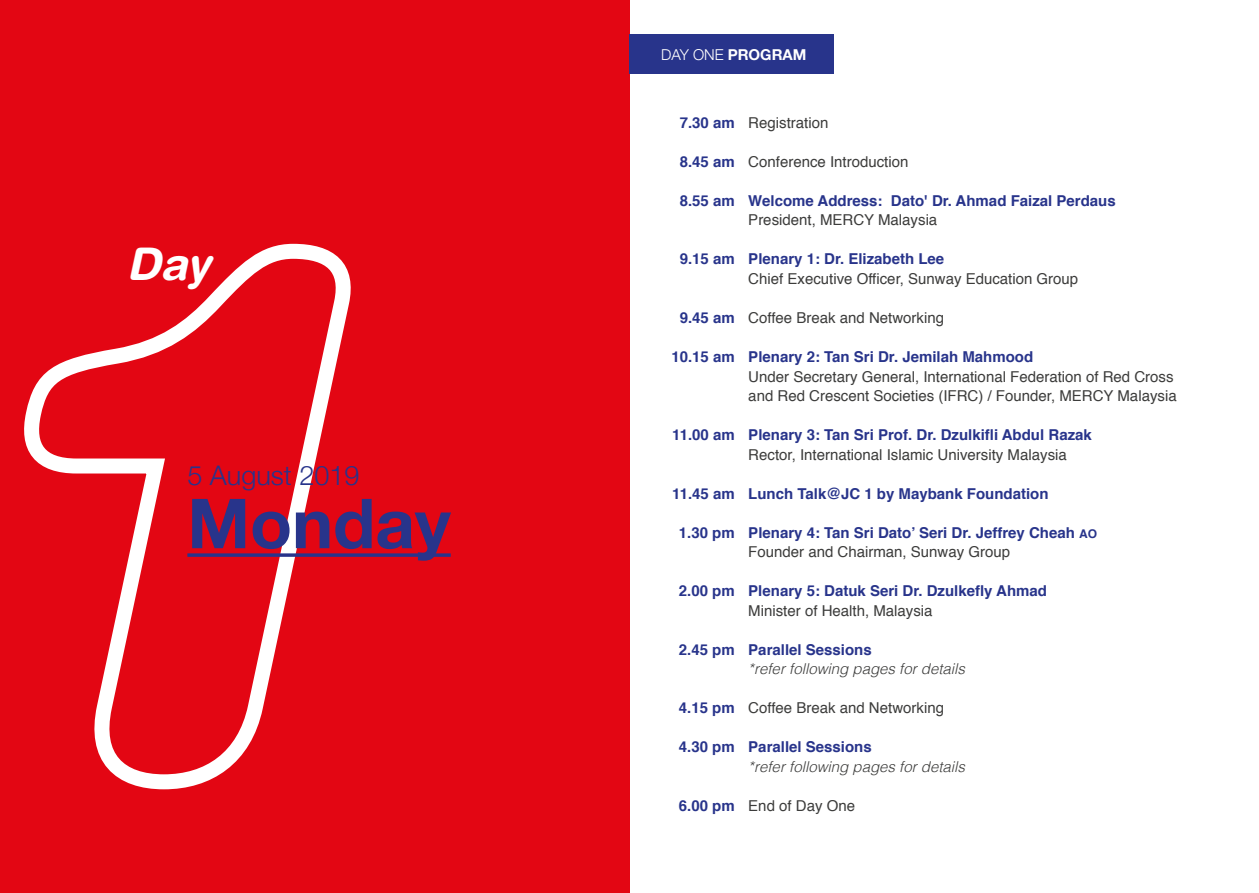
<style>
.page{position:relative;width:1259px;height:893px;background:#fff}
.page>*{position:absolute;margin:0;border:0;box-sizing:border-box;transform-origin:0 0}
.t1{font:700 69px "Helvetica Neue";color:#28348b}
.t2{font:italic 700 45px "Helvetica Rounded";color:#fff}
.t3{font:300 27px "Helvetica Neue";color:#28348b}
.t4{font:700 15px/19.5px "Helvetica";color:#28348b}
.t5{font:15px/19.5px "Helvetica";color:#3c3c3b}
.t6{font:italic 300 15px "Helvetica";color:#3c3c3b}
.t7{font:700 15px "Helvetica Neue";color:#fff}
.s1{font-weight:300}
.s2{font-size:12px}
.s3{font-weight:400;color:#3c3c3b}
</style>
<div class="page">
<div style="left:0;top:0;width:629px;height:893px;background:#e30613"></div>
<svg style="left:25px;top:243px;width:324px;height:547px"></svg>
<svg style="left:187px;top:553px;width:264px;height:4px"></svg>
<div style="left:629px;top:34px;width:205px;height:39px;background:#28348b"></div>
<h2 class="t2" style="left:126px;top:237px;width:85px">Day</h2>
<h3 class="t3" style="left:187px;top:454px;width:174px">5 August 2019</h3>
<h1 class="t1" style="left:187px;top:469px;width:265px">Monday</h1>
<p class="t7" style="left:661px;top:43px;width:147px"><span class="s1">DAY ONE</span> PROGRAM</p>
<p class="t4" style="left:680px;top:113px;width:57px">7.30 am</p>
<p class="t4" style="left:680px;top:152px;width:57px">8.45 am</p>
<p class="t4" style="left:680px;top:191px;width:57px">8.55 am</p>
<p class="t4" style="left:680px;top:250px;width:57px">9.15 am</p>
<p class="t4" style="left:680px;top:308px;width:57px">9.45 am</p>
<p class="t4" style="left:671px;top:347px;width:65px">10.15 am</p>
<p class="t4" style="left:672px;top:425px;width:64px">11.00 am</p>
<p class="t4" style="left:672px;top:484px;width:64px">11.45 am</p>
<p class="t4" style="left:679px;top:523px;width:57px">1.30 pm</p>
<p class="t4" style="left:679px;top:581px;width:57px">2.00 pm</p>
<p class="t4" style="left:679px;top:640px;width:57px">2.45 pm</p>
<p class="t4" style="left:679px;top:698px;width:57px">4.15 pm</p>
<p class="t4" style="left:679px;top:737px;width:57px">4.30 pm</p>
<p class="t4" style="left:679px;top:796px;width:57px">6.00 pm</p>
<p class="t5" style="left:748px;top:113px;width:82px">Registration</p>
<p class="t5" style="left:748px;top:152px;width:162px">Conference Introduction</p>
<p class="t4" style="left:748px;top:191px;width:369px">Welcome Address: Dato' Dr. Ahmad Faizal Perdaus</p>
<p class="t5" style="left:748px;top:211px;width:190px">President, MERCY Malaysia</p>
<p class="t4" style="left:748px;top:250px;width:197px">Plenary 1: Dr. Elizabeth Lee</p>
<p class="t5" style="left:748px;top:269px;width:331px">Chief Executive Officer, Sunway Education Group</p>
<p class="t5" style="left:748px;top:308px;width:197px">Coffee Break and Networking</p>
<p class="t4" style="left:748px;top:347px;width:286px">Plenary 2: Tan Sri Dr. Jemilah Mahmood</p>
<p class="t5" style="left:748px;top:367px;width:430px">Under Secretary General, International Federation of Red Cross and Red Crescent Societies (IFRC) / Founder, MERCY Malaysia</p>
<p class="t4" style="left:748px;top:425px;width:345px">Plenary 3: Tan Sri Prof. Dr. Dzulkifli Abdul Razak</p>
<p class="t5" style="left:748px;top:445px;width:320px">Rector, International Islamic University Malaysia</p>
<p class="t4" style="left:748px;top:484px;width:302px">Lunch Talk@JC 1 by Maybank Foundation</p>
<p class="t4" style="left:748px;top:523px;width:350px">Plenary 4: Tan Sri Dato’ Seri Dr. Jeffrey Cheah <span class="s2">AO<br></span><span class="s3">Founder and Chairman, Sunway Group</span></p>
<p class="t4" style="left:748px;top:581px;width:300px">Plenary 5: Datuk Seri Dr. Dzulkefly Ahmad</p>
<p class="t5" style="left:748px;top:601px;width:186px">Minister of Health, Malaysia</p>
<p class="t4" style="left:748px;top:640px;width:125px">Parallel Sessions</p>
<p class="t6" style="left:748px;top:656px;width:218px">*refer following pages for details</p>
<p class="t5" style="left:748px;top:698px;width:197px">Coffee Break and Networking</p>
<p class="t4" style="left:748px;top:737px;width:125px">Parallel Sessions</p>
<p class="t6" style="left:748px;top:753px;width:218px">*refer following pages for details</p>
<p class="t5" style="left:748px;top:796px;width:108px">End of Day One</p>
</div>
